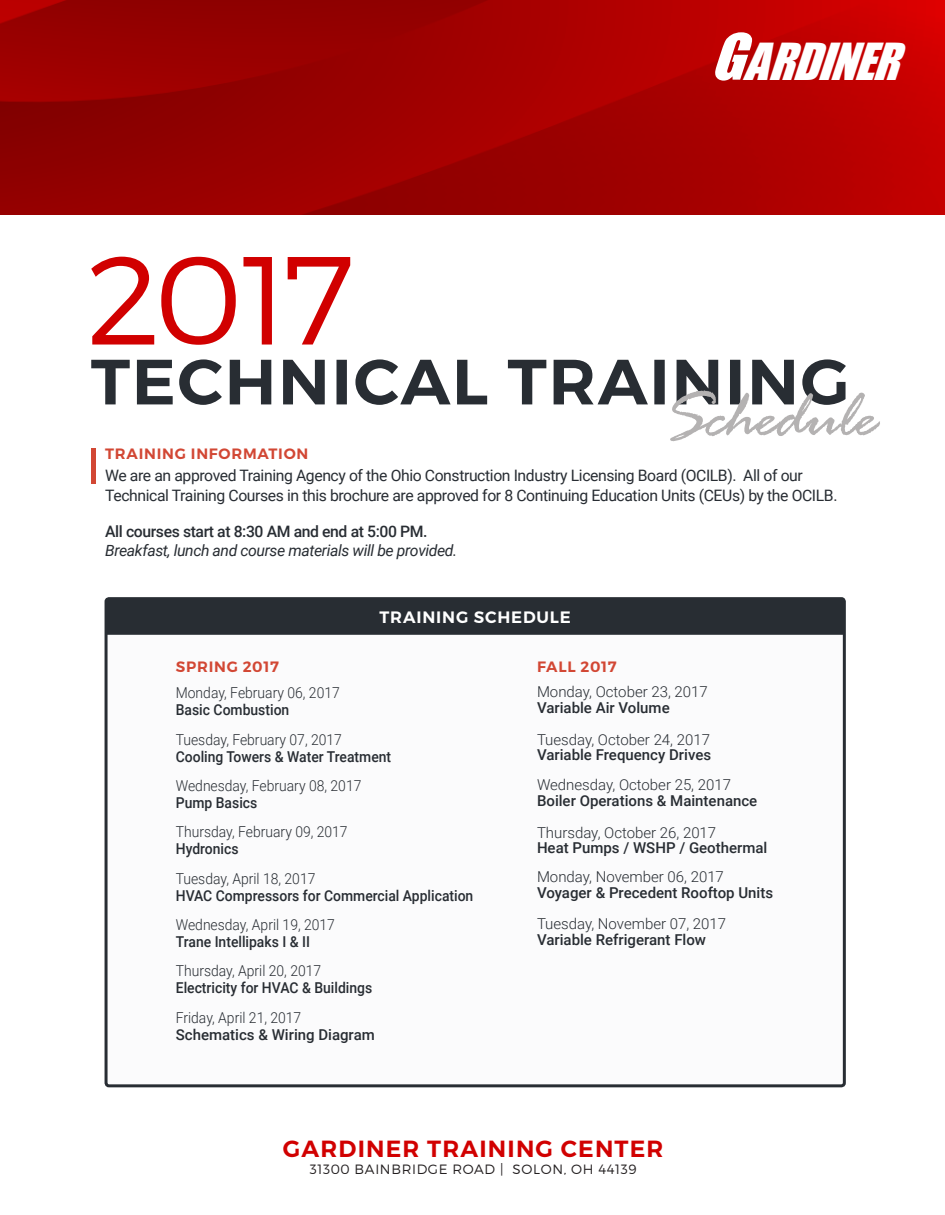
<style>
.page{position:relative;width:945px;height:1215px;background:#fff}
.page>*{position:absolute;margin:0;border:0;box-sizing:border-box;transform-origin:0 0}
.t1{font:300 125.1px "Montserrat";color:#d10000}
.t2{font:italic 70.5px "Rage";letter-spacing:-.03em;color:#b4b2b2}
.t3{font:italic 46.95px "Impact";color:#fff}
.t4{font:600 23.4px "Montserrat";letter-spacing:.05em;color:#d10000}
.t5{font:600 16.5px "Montserrat";letter-spacing:.05em;color:#fff}
.t6{font:15.75px/19.5px "Roboto";letter-spacing:-.025em;color:#282d33}
.t7{font:italic 15.75px "Roboto";letter-spacing:-.025em;color:#282d33}
.t8{font:500 15.75px "Roboto";letter-spacing:-.025em;color:#282d33}
.t9{font:300 15px "Roboto";color:#282d33;scale:.93 1}
.t10{font:500 15px "Roboto";color:#282d33}
.t11{font:500 15px "Roboto";color:#282d33;scale:.93 1}
.t12{font:300 15px "Roboto";color:#282d33}
.t13{font:600 15px "Montserrat";letter-spacing:.05em;color:#d24734}
.t14{font:300 13.5px "Montserrat";letter-spacing:.05em;color:#231f20}
.s1{font-size:58.65px}
</style>
<div class="page">
<img style="left:0;top:0;width:945px;height:214px">
<div style="left:106px;top:601px;width:738px;height:483px;background:#fbfbfc"></div>
<div style="left:105px;top:597px;width:741px;height:490px;border:3px solid #282d33;border-radius:3px"></div>
<div style="left:107px;top:599px;width:737px;height:36px;background:#282d33"></div>
<svg style="left:91px;top:359px;width:755px;height:46px"></svg>
<hr style="left:91px;top:448px;width:4px;height:36px;background:#d24734">
<h1 class="t1" style="left:86px;top:224px;width:269px">2017</h1>
<h3 class="t3" style="left:710px;top:25px;width:212px"><span class="s1">G</span>ARDINER</h3>
<h2 class="t2" style="left:662px;top:379px;width:217px">Schedule</h2>
<p class="t13" style="left:105px;top:444px;width:205px">TRAINING INFORMATION</p>
<p class="t6" style="left:105px;top:465px;width:734px">We are an approved Training Agency of the Ohio Construction Industry Licensing Board (OCILB). All of our<br>Technical Training Courses in this brochure are approved for 8 Continuing Education Units (CEUs) by the OCILB.</p>
<p class="t8" style="left:105px;top:520px;width:324px">All courses start at 8:30 AM and end at 5:00 PM.</p>
<p class="t7" style="left:105px;top:540px;width:354px">Breakfast, lunch and course materials will be provided.</p>
<p class="t5" style="left:380px;top:606px;width:193px">TRAINING SCHEDULE</p>
<p class="t13" style="left:176px;top:657px;width:104px">SPRING 2017</p>
<p class="t9" style="left:176px;top:683px;width:178px">Monday, February 06, 2017</p>
<p class="t11" style="left:176px;top:699px;width:124px">Basic Combustion</p>
<p class="t9" style="left:176px;top:729px;width:180px">Tuesday, February 07, 2017</p>
<p class="t11" style="left:176px;top:746px;width:233px">Cooling Towers &amp; Water Treatment</p>
<p class="t9" style="left:176px;top:775px;width:201px">Wednesday, February 08, 2017</p>
<p class="t11" style="left:176px;top:792px;width:89px">Pump Basics</p>
<p class="t9" style="left:176px;top:822px;width:186px">Thursday, February 09, 2017</p>
<p class="t11" style="left:176px;top:838px;width:69px">Hydronics</p>
<p class="t9" style="left:176px;top:868px;width:152px">Tuesday, April 18, 2017</p>
<p class="t11" style="left:176px;top:885px;width:321px">HVAC Compressors for Commercial Application</p>
<p class="t9" style="left:176px;top:914px;width:173px">Wednesday, April 19, 2017</p>
<p class="t11" style="left:176px;top:931px;width:146px">Trane Intellipaks I &amp; II</p>
<p class="t9" style="left:176px;top:961px;width:158px">Thursday, April 20, 2017</p>
<p class="t11" style="left:176px;top:977px;width:213px">Electricity for HVAC &amp; Buildings</p>
<p class="t9" style="left:176px;top:1007px;width:136px">Friday, April 21, 2017</p>
<p class="t10" style="left:176px;top:1024px;width:201px">Schematics &amp; Wiring Diagram</p>
<p class="t13" style="left:537px;top:657px;width:81px">FALL 2017</p>
<p class="t12" style="left:537px;top:681px;width:172px">Monday, October 23, 2017</p>
<p class="t10" style="left:537px;top:697px;width:134px">Variable Air Volume</p>
<p class="t12" style="left:537px;top:729px;width:175px">Tuesday, October 24, 2017</p>
<p class="t10" style="left:537px;top:744px;width:176px">Variable Frequency Drives</p>
<p class="t12" style="left:537px;top:774px;width:196px">Wednesday, October 25, 2017</p>
<p class="t10" style="left:537px;top:790px;width:222px">Boiler Operations &amp; Maintenance</p>
<p class="t12" style="left:537px;top:822px;width:181px">Thursday, October 26, 2017</p>
<p class="t10" style="left:537px;top:838px;width:232px">Heat Pumps / WSHP / Geothermal</p>
<p class="t12" style="left:537px;top:866px;width:188px">Monday, November 06, 2017</p>
<p class="t10" style="left:537px;top:882px;width:238px">Voyager &amp; Precedent Rooftop Units</p>
<p class="t12" style="left:537px;top:913px;width:191px">Tuesday, November 07, 2017</p>
<p class="t10" style="left:537px;top:929px;width:171px">Variable Refrigerant Flow</p>
<h3 class="t4" style="left:283px;top:1134px;width:382px">GARDINER TRAINING CENTER</h3>
<p class="t14" style="left:310px;top:1161px;width:328px">31300 BAINBRIDGE ROAD | SOLON, OH 44139</p>
</div>
